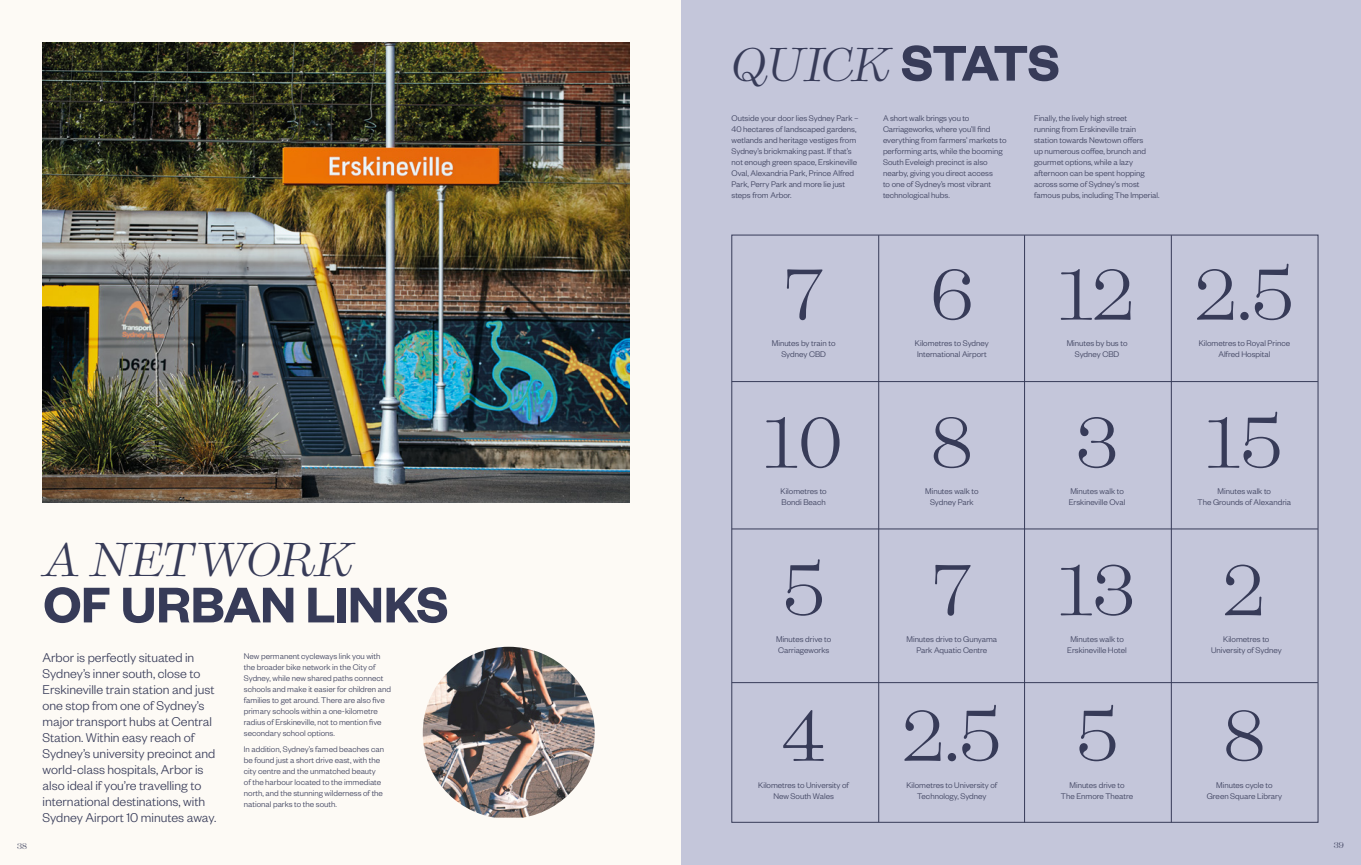
<style>
.page{position:relative;width:1361px;height:865px;background:#fff}
.page>*{position:absolute;margin:0;border:0;box-sizing:border-box;transform-origin:0 0}
.t1{font:68px/147px "Baryton";color:#373b58}
.t2{font:600 55px "Founders Grotesk";letter-spacing:-.01em;color:#373b58}
.t3{font:italic 45px "Baryton";letter-spacing:-.025em;color:#373b58}
.t4{font:300 14px/16px "Founders Grotesk";color:#373b58}
.t5{font:300 9px/11px "Founders Grotesk";color:#373b58;text-align:center}
.t6{font:8px "Baryton";color:#373b58}
.s1{font-family:"Founders Grotesk";font-weight:600;font-style:normal;font-size:55px}
</style>
<div class="page">
<div style="left:681px;top:0;width:680px;height:865px;background:#c4c6da"></div>
<div style="left:0;top:0;width:680px;height:865px;background:#fdfaf5"></div>
<img style="left:423px;top:646px;width:172px;height:171px">
<img style="left:43px;top:43px;width:587px;height:459px">
<hr style="left:732px;top:381px;width:586px;height:1px;background:#373b58">
<hr style="left:732px;top:528px;width:586px;height:1px;background:#373b58">
<hr style="left:732px;top:682px;width:586px;height:1px;background:#373b58">
<hr style="left:878px;top:235px;width:1px;height:587px;background:#373b58">
<hr style="left:1171px;top:235px;width:1px;height:587px;background:#373b58">
<hr style="left:1024px;top:235px;width:1px;height:587px;background:#373b58">
<h3 class="t3" style="left:731px;top:27px;width:331px">QUICK <span class="s1">STATS</span></h3>
<h3 class="t3" style="left:43px;top:523px;width:310px">A NETWORK</h3>
<h2 class="t2" style="left:43px;top:570px;width:407px">OF URBAN LINKS</h2>
<p class="t4" style="left:43px;top:648px;width:175px">Arbor is perfectly situated in<br>Sydney’s inner south, close to<br>Erskineville train station and just one stop from one of Sydney’s major transport hubs at Central<br>Station. Within easy reach of<br>Sydney’s university precinct and world-class hospitals, Arbor is also ideal if you’re travelling to international destinations, with<br>Sydney Airport 10 minutes away.</p>
<p class="t5" style="left:244px;top:649px;width:149px;text-align:left">New permanent cycleways link you with the broader bike network in the City of Sydney, while new shared paths connect schools and make it easier for children and families to get around. There are also five primary schools within a one-kilometre radius of Erskineville, not to mention five secondary school options.</p>
<p class="t5" style="left:244px;top:743px;width:142px;text-align:left">In addition, Sydney’s famed beaches can be found just a short drive east, with the city centre and the unmatched beauty of the harbour located to the immediate north, and the stunning wilderness of the national parks to the south.</p>
<p class="t5" style="left:731px;top:113px;width:129px;text-align:left">Outside your door lies Sydney Park – 40 hectares of landscaped gardens, wetlands and heritage vestiges from Sydney’s brickmaking past. If that’s not enough green space, Erskineville Oval, Alexandria Park, Prince Alfred Park, Perry Park and more lie just steps from Arbor.</p>
<p class="t5" style="left:883px;top:113px;width:125px;text-align:left">A short walk brings you to<br>Carriageworks, where you’ll find everything from farmers’ markets to performing arts, while the booming<br>South Eveleigh precinct is also nearby, giving you direct access<br>to one of Sydney’s most vibrant technological hubs.</p>
<p class="t5" style="left:1034px;top:113px;width:127px;text-align:left">Finally, the lively high street<br>running from Erskineville train station towards Newtown offers<br>up numerous coffee, brunch and gourmet options, while a lazy afternoon can be spent hopping across some of Sydney's most famous pubs, including The Imperial.</p>
<h1 class="t1" style="left:764px;top:217px;width:80px">7<br>10<br>5<br>4</h1>
<h1 class="t1" style="left:903px;top:217px;width:100px;text-align:center">6<br>8<br>7<br>2.5</h1>
<h1 class="t1" style="left:1059px;top:217px;width:77px">12<br>3<br>13<br>5</h1>
<h1 class="t1" style="left:1195px;top:217px;width:100px">2.5<br>15<br>2<br>8</h1>
<p class="t5" style="left:915px;top:337px;width:75px;text-align:left">Kilometres to Sydney<br>International Airport</p>
<p class="t5" style="left:772px;top:337px;width:65px">Minutes by train to<br>Sydney CBD</p>
<p class="t5" style="left:1066px;top:337px;width:62px">Minutes by bus to<br>Sydney CBD</p>
<p class="t5" style="left:1198px;top:337px;width:93px">Kilometres to Royal Prince<br>Alfred Hospital</p>
<p class="t5" style="left:780px;top:485px;width:48px;text-align:left">Kilometres to<br>Bondi Beach</p>
<p class="t5" style="left:925px;top:485px;width:55px">Minutes walk to<br>Sydney Park</p>
<p class="t5" style="left:1068px;top:485px;width:58px;text-align:left">Minutes walk to<br>Erskineville Oval</p>
<p class="t5" style="left:1197px;top:485px;width:95px">Minutes walk to<br>The Grounds of Alexandria</p>
<p class="t5" style="left:906px;top:633px;width:92px">Minutes drive to Gunyama<br>Park Aquatic Centre</p>
<p class="t5" style="left:776px;top:633px;width:57px;text-align:left">Minutes drive to<br>Carriageworks</p>
<p class="t5" style="left:1067px;top:633px;width:61px">Minutes walk to<br>Erskineville Hotel</p>
<p class="t5" style="left:1211px;top:633px;width:72px">Kilometres to<br>University of Sydney</p>
<p class="t5" style="left:758px;top:778px;width:92px">Kilometres to University of<br>New South Wales</p>
<p class="t5" style="left:906px;top:778px;width:92px">Kilometres to University of<br>Technology, Sydney</p>
<p class="t5" style="left:1061px;top:778px;width:74px">Minutes drive to<br>The Enmore Theatre</p>
<p class="t5" style="left:1206px;top:778px;width:77px">Minutes cycle to<br>Green Square Library</p>
<p class="t6" style="left:17px;top:839px;width:12px">38</p>
<p class="t6" style="left:1333px;top:838px;width:12px">39</p>
</div>
